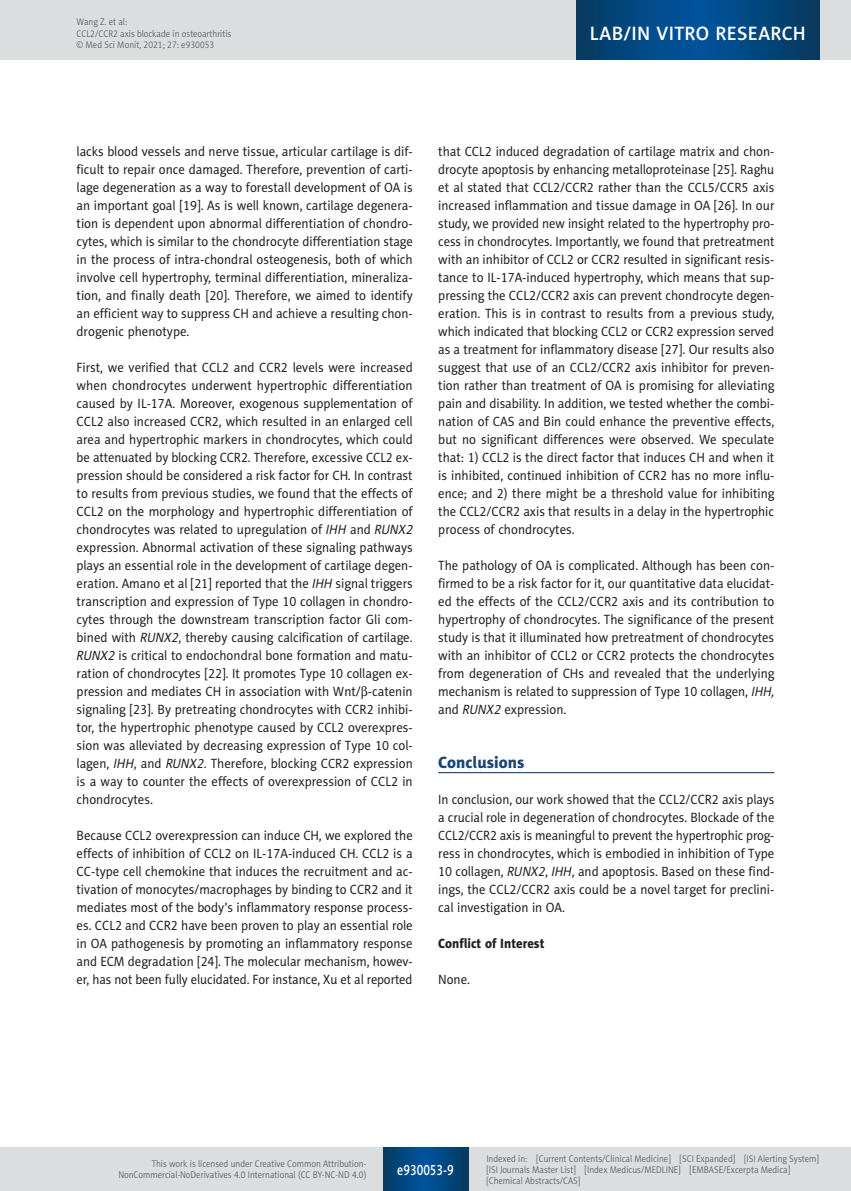
<style>
.page{position:relative;width:851px;height:1191px;background:#fff}
.page>*{position:absolute;margin:0;border:0;box-sizing:border-box;transform-origin:0 0}
.t1{font:19.5px "Naomi Sans EFN Medium";letter-spacing:.015em;color:#fff}
.MSM_Headline_1{font:16.5px "Naomi Sans EFN Heavy";color:#1a4574}
.t2{font:15px "Naomi Sans EFN Medium";color:#fff;scale:.8 1}
.MSM_Body{font:13.5px/18px "Naomi Sans EFN";color:#231f20;text-align:justify;scale:.95 1}
.MSM_Body-2{font:13.5px/18px "Naomi Sans EFN";color:#231f20;text-align:justify;scale:.94 1}
.MSM_Headline_2{font:13.5px "Naomi Sans EFN Heavy";color:#231f20;scale:.95 1}
.t3{font:9.75px/11.2px "Naomi Sans EFN Light";color:#57585a;scale:.9 1}
.s1{font-style:italic}
.s2{font-family:"Standard Sym L"}
</style>
<div class="page">
<hr style="left:438px;top:772px;width:336px;height:1px;background:#00295c">
<div style="left:0;top:1148px;width:850px;height:43px;background:#dcdddf"></div>
<svg style="left:383px;top:1147px;width:85px;height:43px;background:#02477e"></svg>
<div style="left:0;top:0;width:850px;height:60px;background:#dcdddf"></div>
<svg style="left:576px;top:0;width:243px;height:60px;background:#02477e"></svg>
<p class="t3" style="left:77px;top:16px;width:173px">Wang Z. et al:<br>CCL2/CCR2 axis blockade in osteoarthritis © Med Sci Monit, 2021; 27: e930053</p>
<h1 class="t1" style="left:589px;top:22px;width:217px">LAB/IN VITRO RESEARCH</h1>
<p class="MSM_Body" style="left:77px;top:142px;width:355px">lacks blood vessels and nerve tissue, articular cartilage is dif&shy;ficult to repair once damaged. Therefore, prevention of carti&shy;lage degeneration as a way to forestall development of OA is an important goal [19]. As is well known, cartilage degenera&shy;tion is dependent upon abnormal differentiation of chondro&shy;cytes, which is similar to the chondrocyte differentiation stage in the process of intra-chondral osteogenesis, both of which involve cell hypertrophy, terminal differentiation, mineraliza&shy;tion, and finally death [20]. Therefore, we aimed to identify an efficient way to suppress CH and achieve a resulting chon&shy;drogenic phenotype.</p>
<p class="MSM_Body" style="left:77px;top:358px;width:355px">First, we verified that CCL2 and CCR2 levels were increased when chondrocytes underwent hypertrophic differentiation caused by IL-17A. Moreover, exogenous supplementation of CCL2 also increased CCR2, which resulted in an enlarged cell area and hypertrophic markers in chondrocytes, which could be attenuated by blocking CCR2. Therefore, excessive CCL2 ex&shy;pression should be considered a risk factor for CH. In contrast to results from previous studies, we found that the effects of CCL2 on the morphology and hypertrophic differentiation of chondrocytes was related to upregulation of <span class="s1">IHH</span> and <span class="s1">RUNX2 </span>expression. Abnormal activation of these signaling pathways plays an essential role in the development of cartilage degen&shy;eration. Amano et al [21] reported that the <span class="s1">IHH</span> signal triggers transcription and expression of Type 10 collagen in chondro&shy;cytes through the downstream transcription factor Gli com&shy;bined with <span class="s1">RUNX2</span>, thereby causing calcification of cartilage.<br><span class="s1">RUNX2</span> is critical to endochondral bone formation and matu&shy;ration of chondrocytes [22]. It promotes Type 10 collagen ex&shy;pression and mediates CH in association with Wnt/<span class="s2">b</span>-catenin signaling [23]. By pretreating chondrocytes with CCR2 inhibi&shy;tor, the hypertrophic phenotype caused by CCL2 overexpres&shy;sion was alleviated by decreasing expression of Type 10 col&shy;lagen, <span class="s1">IHH</span>, and <span class="s1">RUNX2</span>. Therefore, blocking CCR2 expression is a way to counter the effects of overexpression of CCL2 in chondrocytes.</p>
<p class="MSM_Body" style="left:77px;top:826px;width:355px">Because CCL2 overexpression can induce CH, we explored the effects of inhibition of CCL2 on IL-17A-induced CH. CCL2 is a CC-type cell chemokine that induces the recruitment and ac&shy;tivation of monocytes/macrophages by binding to CCR2 and it mediates most of the body’s inflammatory response process&shy;es. CCL2 and CCR2 have been proven to play an essential role in OA pathogenesis by promoting an inflammatory response and ECM degradation [24]. The molecular mechanism, howev&shy;er, has not been fully elucidated. For instance, Xu et al reported</p>
<p class="MSM_Body" style="left:438px;top:142px;width:355px">that CCL2 induced degradation of cartilage matrix and chon&shy;drocyte apoptosis by enhancing metalloproteinase [25]. Raghu et al stated that CCL2/CCR2 rather than the CCL5/CCR5 axis increased inflammation and tissue damage in OA [26]. In our study, we provided new insight related to the hypertrophy pro&shy;cess in chondrocytes. Importantly, we found that pretreatment with an inhibitor of CCL2 or CCR2 resulted in significant resis&shy;tance to IL-17A-induced hypertrophy, which means that sup&shy;pressing the CCL2/CCR2 axis can prevent chondrocyte degen&shy;eration. This is in contrast to results from a previous study, which indicated that blocking CCL2 or CCR2 expression served as a treatment for inflammatory disease [27]. Our results also suggest that use of an CCL2/CCR2 axis inhibitor for preven&shy;tion rather than treatment of OA is promising for alleviating pain and disability. In addition, we tested whether the combi&shy;nation of CAS and Bin could enhance the preventive effects, but no significant differences were observed. We speculate that: 1) CCL2 is the direct factor that induces CH and when it is inhibited, continued inhibition of CCR2 has no more influ&shy;ence; and 2) there might be a threshold value for inhibiting the CCL2/CCR2 axis that results in a delay in the hypertrophic process of chondrocytes.</p>
<p class="MSM_Body" style="left:438px;top:556px;width:355px">The pathology of OA is complicated. Although has been con&shy;firmed to be a risk factor for it, our quantitative data elucidat&shy;ed the effects of the CCL2/CCR2 axis and its contribution to hypertrophy of chondrocytes. The significance of the present study is that it illuminated how pretreatment of chondrocytes with an inhibitor of CCL2 or CCR2 protects the chondrocytes from degeneration of CHs and revealed that the underlying mechanism is related to suppression of Type 10 collagen, <span class="s1">IHH, </span>and <span class="s1">RUNX2</span> expression.</p>
<p class="MSM_Headline_1" style="left:438px;top:752px;width:88px">Conclusions</p>
<p class="MSM_Body-2" style="left:438px;top:790px;width:359px">In conclusion, our work showed that the CCL2/CCR2 axis plays a crucial role in degeneration of chondrocytes. Blockade of the CCL2/CCR2 axis is meaningful to prevent the hypertrophic prog&shy;ress in chondrocytes, which is embodied in inhibition of Type 10 collagen, <span class="s1">RUNX2</span>, <span class="s1">IHH</span>, and apoptosis. Based on these find&shy;ings, the CCL2/CCR2 axis could be a novel target for preclini&shy;cal investigation in OA.</p>
<p class="MSM_Headline_2" style="left:438px;top:935px;width:113px">Conflict of Interest</p>
<p class="MSM_Body" style="left:438px;top:970px;width:35px">None.</p>
<p class="t3" style="left:118px;top:1158px;width:277px;text-align:right">This work is licensed under Creative Common Attribution-<br>NonCommercial-NoDerivatives 4.0 International (CC BY-NC-ND 4.0)</p>
<p class="t2" style="left:397px;top:1160px;width:72px">e930053-9</p>
<p class="t3" style="left:486px;top:1152px;width:371px">Indexed in: [Current Contents/Clinical Medicine] [SCI Expanded] [ISI Alerting System] [ISI Journals Master List] [Index Medicus/MEDLINE] [EMBASE/Excerpta Medica] [Chemical Abstracts/CAS]</p>
</div>
